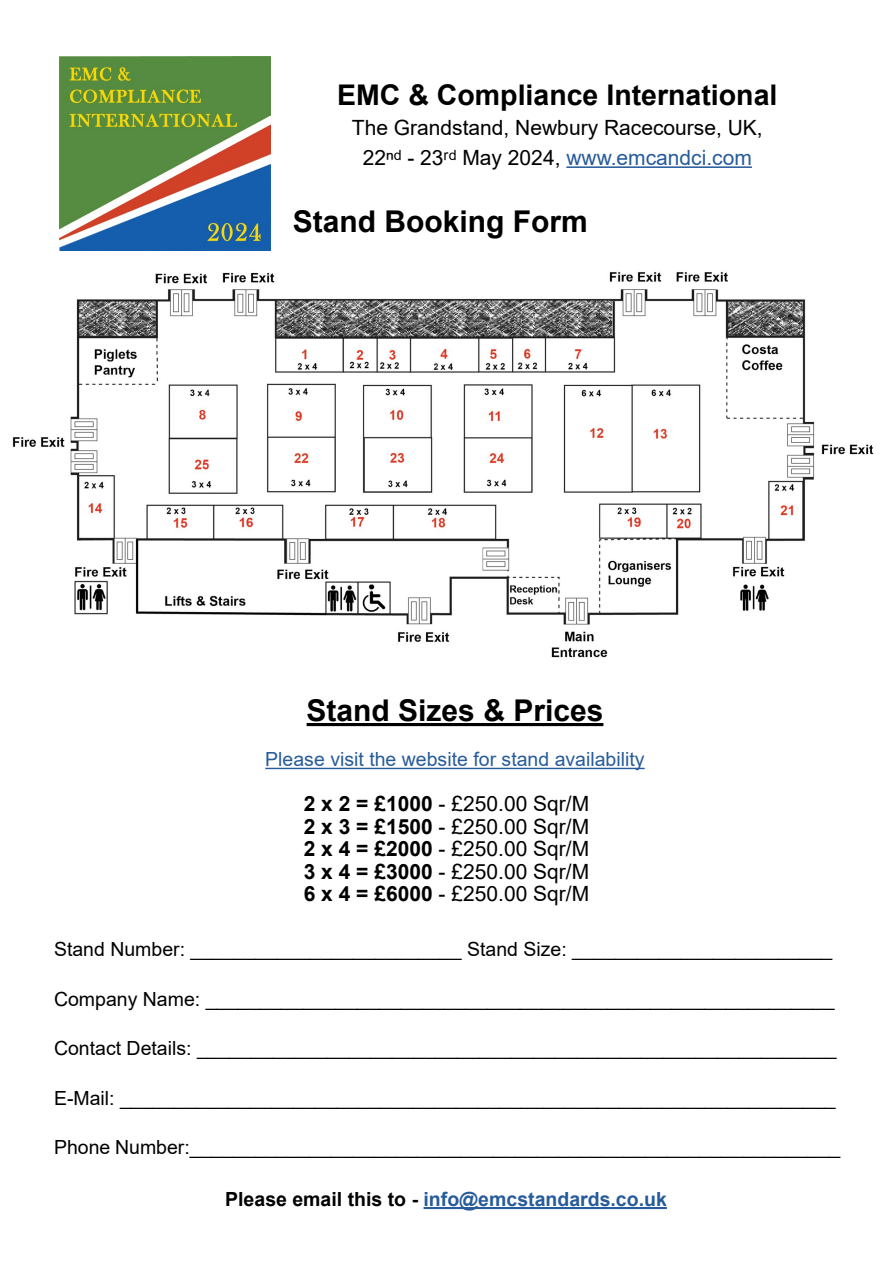
<style>
.page{position:relative;width:893px;height:1263px;background:#fff}
.page>*{position:absolute;margin:0;border:0;box-sizing:border-box;transform-origin:0 0}
.t1{font:700 30px "Arial";color:#000}
.t2{font:700 28.5px "Arial";color:#000}
.t3{font:21px/22.5px "Arial";color:#000;text-align:center}
.t4{font:19.5px "Arial";color:#000}
.t5{font:19.5px "Arial";color:#275b9b}
.t6{font:700 19.5px "Arial";color:#275b9b}
.s1{color:#275b9b}
.s2{font-weight:700}
.s3{color:#000}
</style>
<div class="page">
<hr style="left:566px;top:166px;width:186px;height:2px;background:#275b9b">
<img style="left:59px;top:56px;width:212px;height:195px">
<img style="left:12px;top:272px;width:862px;height:386px">
<hr style="left:307px;top:723px;width:296px;height:3px;background:#000">
<hr style="left:265px;top:768px;width:380px;height:1px;background:#275b9b">
<hr style="left:424px;top:1207px;width:243px;height:2px;background:#275b9b">
<h2 class="t2" style="left:337px;top:75px;width:442px">EMC &amp; Compliance International</h2>
<p class="t3" style="left:352px;top:112px;width:412px;line-height:30px">The Grandstand, Newbury Racecourse, UK,<br>22ⁿᵈ - 23ʳᵈ May 2024, <span class="s1">www.emcandci.com</span></p>
<h1 class="t1" style="left:293px;top:200px;width:297px">Stand Booking Form</h1>
<h1 class="t1" style="left:307px;top:690px;width:298px">Stand Sizes &amp; Prices</h1>
<p class="t5" style="left:265px;top:746px;width:381px">Please visit the website for stand availability</p>
<p class="t3" style="left:304px;top:793px;width:287px;text-align:justify"><span class="s2">2 x 2 = £1000</span> - £250.00 Sqr/M <span class="s2">2 x 3 = £1500</span> - £250.00 Sqr/M <span class="s2">2 x 4 = £2000</span> - £250.00 Sqr/M <span class="s2">3 x 4 = £3000</span> - £250.00 Sqr/M <span class="s2">6 x 4 = £6000</span> - £250.00 Sqr/M</p>
<p class="t4" style="left:54px;top:936px;width:780px">Stand Number: _________________________ Stand Size: ________________________</p>
<p class="t4" style="left:54px;top:986px;width:782px">Company Name: __________________________________________________________</p>
<p class="t4" style="left:54px;top:1035px;width:784px">Contact Details: ___________________________________________________________</p>
<p class="t4" style="left:54px;top:1085px;width:783px">E-Mail: __________________________________________________________________</p>
<p class="t4" style="left:54px;top:1134px;width:788px">Phone Number:____________________________________________________________</p>
<p class="t6" style="left:225px;top:1185px;width:443px"><span class="s3">Please email this to -</span> info@emcstandards.co.uk</p>
</div>
